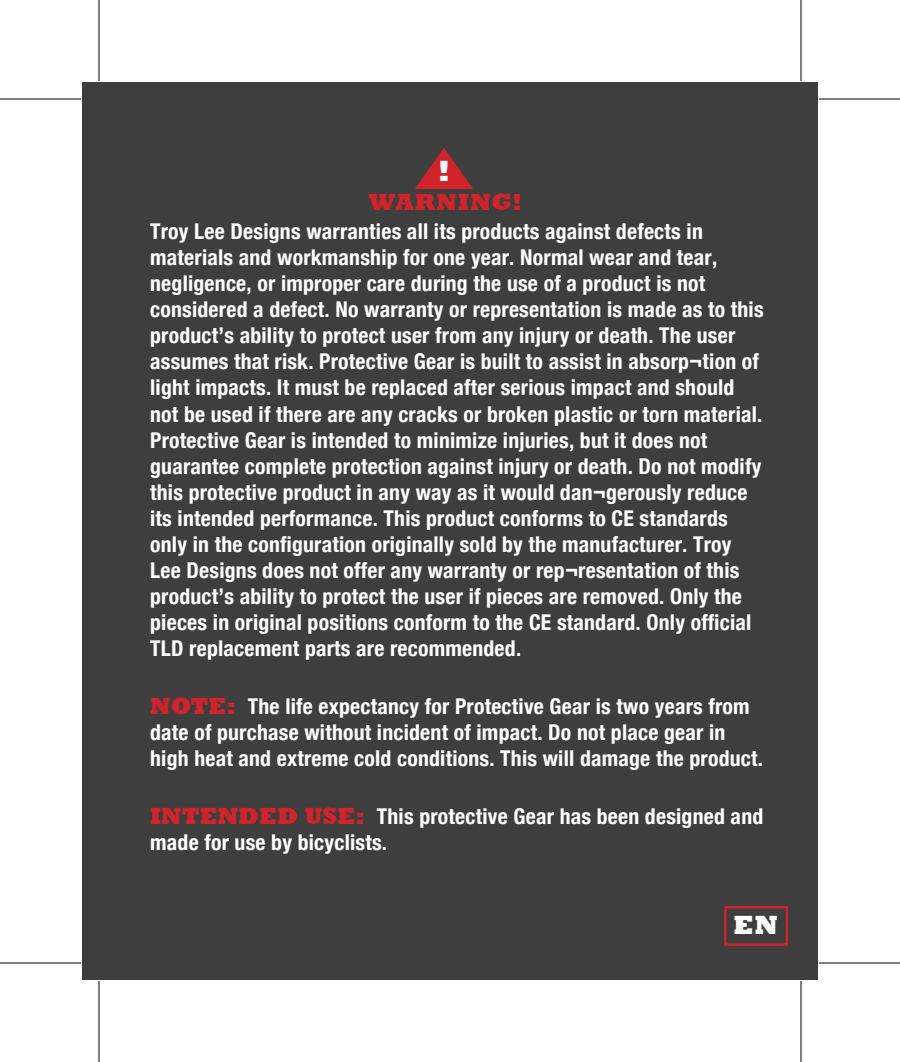
<style>
.page{position:relative;width:900px;height:1062px;background:#fff}
.page>*{position:absolute;margin:0;border:0;box-sizing:border-box;transform-origin:0 0}
.t1{font:800 30px "Rockwell";color:#fff}
.t2{font:800 27px "Rockwell";color:#fff}
.t3{font:800 24px "Rockwell";letter-spacing:.045em;color:#d1232a}
.t4{font:700 condensed 21.6px/26.1px "Helvetica Neue";letter-spacing:.01em;color:#fff}
.s1{font-family:"Rockwell";font-weight:800;font-stretch:normal;font-size:24px;color:#d1232a}
</style>
<div class="page">
<div style="left:82px;top:82px;width:736px;height:898px;background:#3e3e3f"></div>
<svg style="left:415px;top:148px;width:58px;height:41px"></svg>
<div style="left:724px;top:906px;width:64px;height:40px;border:2px solid #d1232a"></div>
<hr style="left:0;top:98px;width:81px;height:2px;background:#000">
<hr style="left:819px;top:98px;width:81px;height:2px;background:#000">
<hr style="left:0;top:962px;width:81px;height:2px;background:#000">
<hr style="left:819px;top:962px;width:81px;height:2px;background:#000">
<hr style="left:98px;top:0;width:2px;height:81px;background:#000">
<hr style="left:98px;top:981px;width:2px;height:81px;background:#000">
<hr style="left:800px;top:0;width:2px;height:81px;background:#000">
<hr style="left:800px;top:981px;width:2px;height:81px;background:#000">
<h1 class="t1" style="left:438px;top:154px;width:13px">!</h1>
<p class="t3" style="left:369px;top:188px;width:155px">WARNING!</p>
<p class="t4" style="left:150px;top:218px;width:615px">Troy Lee Designs warranties all its products against defects in materials and workmanship for one year. Normal wear and tear, negligence, or improper care during the use of a product is not considered a defect. No warranty or representation is made as to this product’s ability to protect user from any injury or death. The user assumes that risk. Protective Gear is built to assist in absorp¬tion of light impacts. It must be replaced after serious impact and should not be used if there are any cracks or broken plastic or torn material.<br>Protective Gear is intended to minimize injuries, but it does not guarantee complete protection against injury or death. Do not modify this protective product in any way as it would dan¬gerously reduce its intended performance. This product conforms to CE standards only in the configuration originally sold by the manufacturer. Troy Lee Designs does not offer any warranty or rep¬resentation of this product’s ability to protect the user if pieces are removed. Only the pieces in original positions conform to the CE standard. Only official TLD replacement parts are recommended.</p>
<p class="t4" style="left:150px;top:693px;width:614px"><span class="s1">NOTE:</span> The life expectancy for Protective Gear is two years from date of purchase without incident of impact. Do not place gear in high heat and extreme cold conditions. This will damage the product.</p>
<p class="t4" style="left:150px;top:803px;width:615px"><span class="s1">INTENDED USE:</span> This protective Gear has been designed and made for use by bicyclists.</p>
<p class="t2" style="left:734px;top:909px;width:46px">EN</p>
</div>
